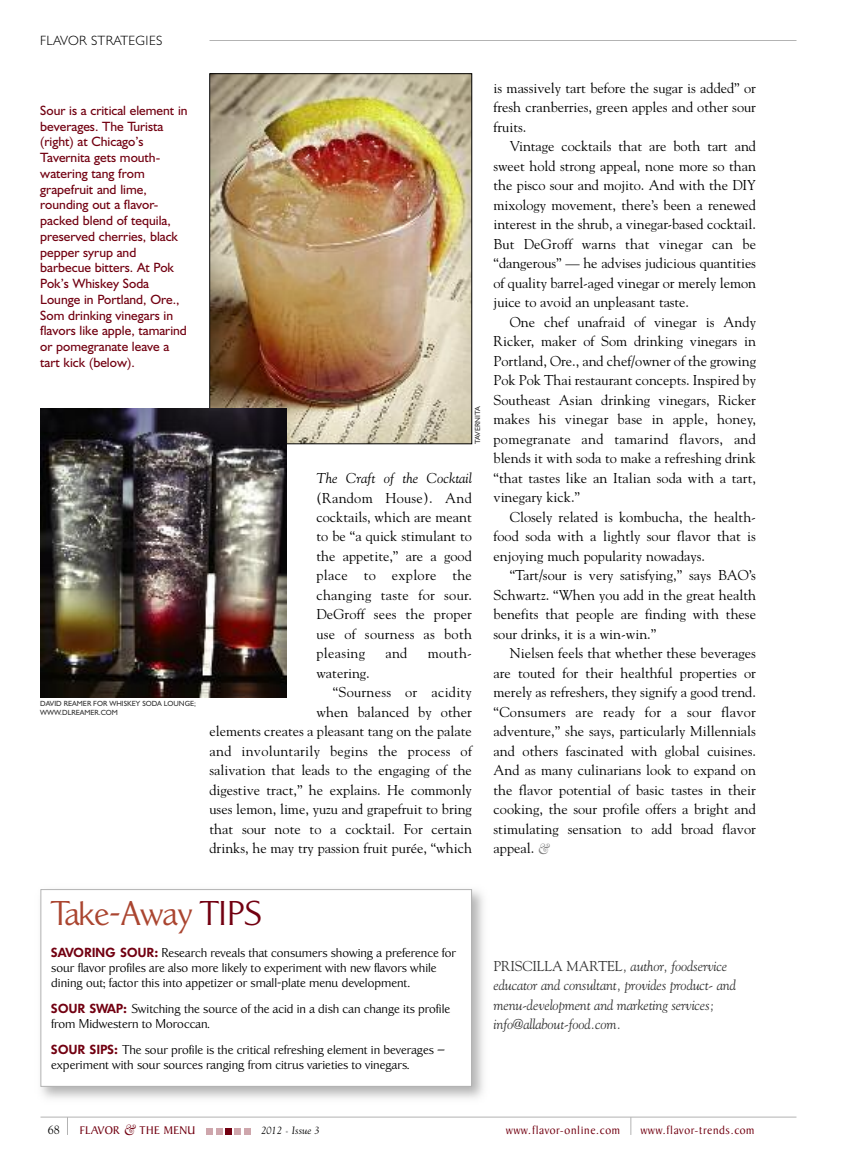
<style>
.page{position:relative;width:864px;height:1161px;background:#fff}
.page>*{position:absolute;margin:0;border:0;box-sizing:border-box;transform-origin:0 0}
.t1{font:36px "California Sans Reg";color:#aa4530}
.t2{font:14.25px/19.5px "Goudy";color:#000;text-align:justify}
.t3{font:italic 14.25px/19.5px "Goudy";letter-spacing:-.01em;color:#333}
.t4{font:14.25px "Goudy";letter-spacing:.02em;color:#000}
.t5{font:italic 14.25px "Goudy";color:#000}
.t6{font:13.5px/15px "California Sans Reg";color:#000}
.t7{font:13.5px/15.8px "Humanist 521 BT";color:#720011}
.t8{font:300 13.5px "Humanist 521 BT";letter-spacing:.025em;color:#000}
.t9{font:12px "Baker Signet";letter-spacing:.05em;color:#720011}
.t10{font:12px "Baker Signet";letter-spacing:.025em;color:#720011}
.t11{font:12px "Goudy";color:#000}
.t12{font:italic 10.5px "Goudy";color:#000}
.t13{font:7.5px/9px "Humanist 521 BT";color:#333}
.s1{font-family:"Caslon Five Forty";font-style:italic;font-size:15px;color:#808080}
.s2{color:#720011}
.s3{font-family:"Limerick TS";font-weight:600;font-size:12.75px;color:#720011}
.s4{font-style:normal}
.s5{font-family:"Caslon Five Forty";font-style:italic;font-size:15px}
.s6{font-size:6px;color:#b3b3b3}
</style>
<div class="page">
<hr style="left:40px;top:1117px;width:756px;height:1px;background:#b3b3b3">
<svg style="left:67px;top:1118px;width:1px;height:17px"></svg>
<svg style="left:630px;top:1117px;width:1px;height:18px"></svg>
<hr style="left:210px;top:40px;width:586px;height:1px;background:#b3b3b3">
<svg style="left:207px;top:1128px;width:15px;height:6px"></svg>
<div style="left:225px;top:1128px;width:7px;height:6px;background:#720011"></div>
<div style="left:234px;top:1128px;width:7px;height:6px;background:#cea6ac"></div>
<svg style="left:244px;top:1128px;width:6px;height:6px"></svg>
<div style="left:40px;top:889px;width:432px;height:198px;border:1px solid #b3b3b3"></div>
<img style="left:212px;top:76px;width:258px;height:366px">
<div style="left:210px;top:74px;width:262px;height:370px;border:1px solid #000"></div>
<img style="left:40px;top:409px;width:246px;height:289px">
<p class="t8" style="left:40px;top:36px;width:123px">FLAVOR STRATEGIES</p>
<p class="t7" style="left:40px;top:104px;width:149px">Sour is a critical element in beverages. The Turista (right) at Chicago’s<br>Tavernita gets mouth&shy;watering tang from grapefruit and lime, rounding out a flavor&shy;packed blend of tequila, preserved cherries, black pepper syrup and barbecue bitters. At Pok<br>Pok’s Whiskey Soda<br>Lounge in Portland, Ore.,<br>Som drinking vinegars in flavors like apple, tamarind or pomegranate leave a tart kick (below).</p>
<p class="t13" style="left:40px;top:699px;width:157px">DAVID REAMER FOR WHISKEY SODA LOUNGE;<br>WWW.DLREAMER.COM</p>
<p class="t13" style="left:474px;top:444px;width:39px;rotate:-90deg">TAVERNITA</p>
<p class="t5" style="left:316px;top:470px;width:157px">The Craft of the Cocktail</p>
<p class="t2" style="left:316px;top:488px;width:157px">(Random House). And cocktails, which are meant to be “a quick stimulant to the appetite,” are a good place to explore the changing taste for sour.<br>DeGroff sees the proper use of sourness as both pleasing</p>
<p class="t2" style="left:386px;top:644px;width:23px">and</p>
<p class="t2" style="left:428px;top:644px;width:46px">mouth-</p>
<p class="t2" style="left:316px;top:663px;width:55px">watering.</p>
<p class="t4" style="left:333px;top:684px;width:141px">“Sourness or acidity</p>
<p class="t2" style="left:316px;top:702px;width:157px">when balanced by other</p>
<p class="t2" style="left:210px;top:722px;width:264px">elements creates a pleasant tang on the palate</p>
<p class="t4" style="left:210px;top:743px;width:264px">and involuntarily begins the process of</p>
<p class="t2" style="left:210px;top:761px;width:264px">salivation that leads to the engaging of the</p>
<p class="t2" style="left:210px;top:780px;width:264px">digestive tract,” he explains. He commonly</p>
<p class="t2" style="left:210px;top:800px;width:264px">uses lemon, lime, yuzu and grapefruit to bring</p>
<p class="t2" style="left:210px;top:819px;width:264px">that sour note to a cocktail. For certain</p>
<p class="t2" style="left:210px;top:839px;width:264px">drinks, he may try passion fruit purée, “which</p>
<p class="t2" style="left:494px;top:78px;width:264px">is massively tart before the sugar is added” or fresh cranberries, green apples and other sour fruits.</p>
<p class="t2" style="left:494px;top:137px;width:264px;text-indent:16px">Vintage cocktails that are both tart and sweet hold strong appeal, none more so than the pisco sour and mojito. And with the DIY mixology movement, there’s been a renewed interest in the shrub, a vinegar-based cocktail.<br>But DeGroff warns that vinegar can be “dangerous” — he advises judicious quantities of quality barrel-aged vinegar or merely lemon juice to avoid an unpleasant taste.</p>
<p class="t2" style="left:494px;top:312px;width:264px;text-indent:16px">One chef unafraid of vinegar is Andy Ricker, maker of Som drinking vinegars in Portland, Ore., and chef/owner of the growing Pok Pok Thai restaurant concepts. Inspired by Southeast Asian drinking vinegars, Ricker makes his vinegar base in apple, honey, pomegranate and tamarind flavors, and blends it with soda to make a refreshing drink “that tastes like an Italian soda with a tart, vinegary kick.”</p>
<p class="t2" style="left:494px;top:507px;width:264px;text-indent:16px">Closely related is kombucha, the health&shy;food soda with a lightly sour flavor that is enjoying much popularity nowadays.</p>
<p class="t2" style="left:494px;top:566px;width:264px;text-indent:16px">“Tart/sour is very satisfying,” says BAO’s Schwartz. “When you add in the great health benefits that people are finding with these sour drinks, it is a win-win.”</p>
<p class="t2" style="left:494px;top:644px;width:264px;text-indent:16px">Nielsen feels that whether these beverages are touted for their healthful properties or merely as refreshers, they signify a good trend. “Consumers are ready for a sour flavor adventure,” she says, particularly Millennials and others fascinated with global cuisines.<br>And as many culinarians look to expand on the flavor potential of basic tastes in their cooking, the sour profile offers a bright and stimulating sensation to add broad flavor appeal. <span class="s1">&amp;</span></p>
<h1 class="t1" style="left:51px;top:894px;width:212px">Take-Away <span class="s2">TIPS</span></h1>
<p class="t6" style="left:51px;top:946px;width:406px"><span class="s3">SAVORING SOUR:</span> Research reveals that consumers showing a preference for sour flavor profiles are also more likely to experiment with new flavors while dining out; factor this into appetizer or small-plate menu development.</p>
<p class="t6" style="left:51px;top:1002px;width:400px"><span class="s3">SOUR SWAP:</span> Switching the source of the acid in a dish can change its profile from Midwestern to Moroccan.</p>
<p class="t6" style="left:51px;top:1042px;width:395px"><span class="s3">SOUR SIPS:</span> The sour profile is the critical refreshing element in beverages — experiment with sour sources ranging from citrus varieties to vinegars.</p>
<p class="t3" style="left:494px;top:956px;width:244px"><span class="s4">PRISCILLA MARTEL</span>, author, foodservice educator and consultant, provides product- and menu-development and marketing services; info@allabout-food.com.</p>
<p class="t11" style="left:48px;top:1123px;width:13px">68</p>
<p class="t10" style="left:80px;top:1126px;width:117px">FLAVOR <span class="s5">&amp;</span> THE MENU</p>
<p class="t12" style="left:261px;top:1124px;width:60px">2012 <span class="s6">•</span> Issue 3</p>
<p class="t9" style="left:506px;top:1126px;width:115px">www.flavor-online.com</p>
<p class="t9" style="left:641px;top:1126px;width:115px">www.flavor-trends.com</p>
</div>
